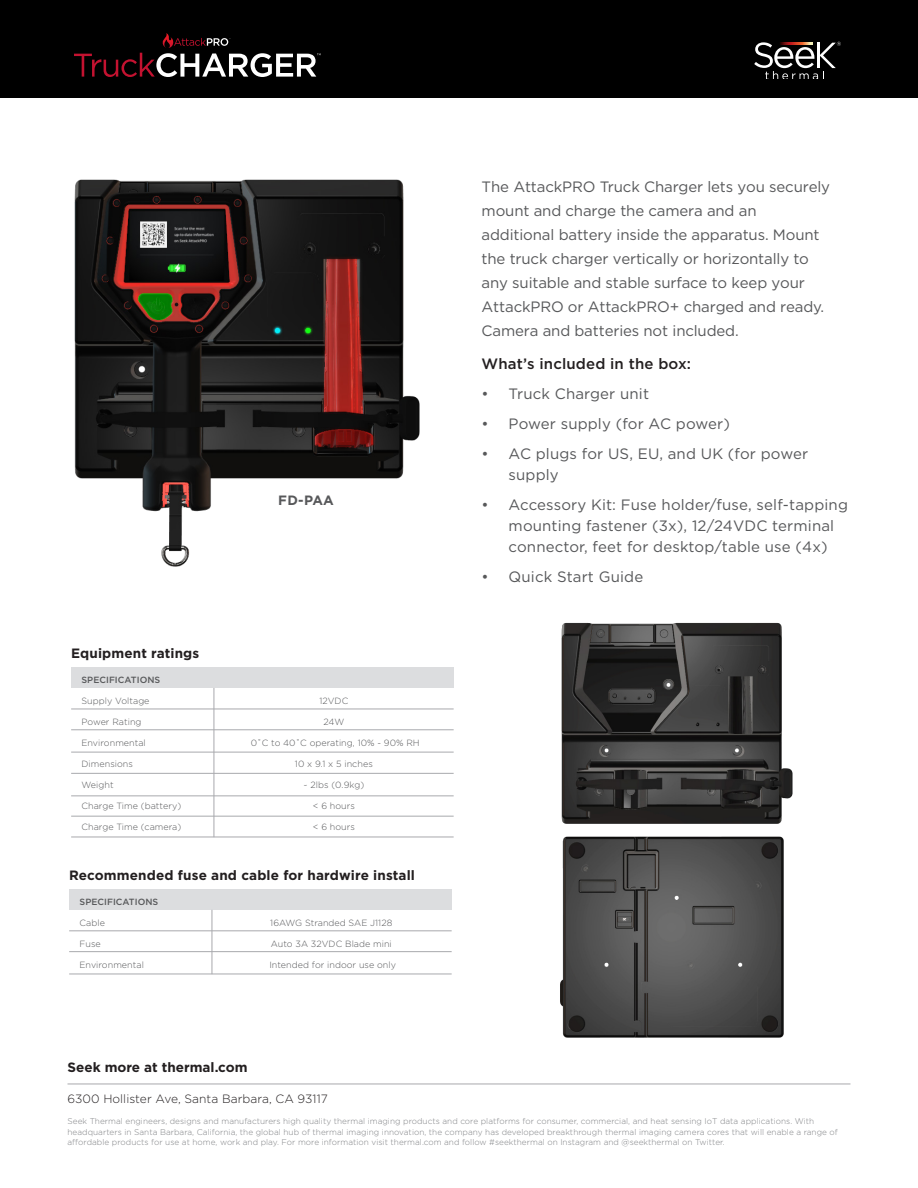
<style>
.page{position:relative;width:918px;height:1188px;background:#fff}
.page>*{position:absolute;margin:0;border:0;box-sizing:border-box;transform-origin:0 0}
.t1{font:15px/24px "Gotham HTF";letter-spacing:-.01em;color:#57585a}
.t2{font:15px/21px "Gotham HTF";letter-spacing:.01em;color:#57585a}
.t3{font:500 15px "Gotham HTF";letter-spacing:.01em;color:#231f20}
.t4{font:700 13.5px "Gotham HTF";letter-spacing:.01em;color:#231f20}
.t5{font:700 13.5px "Gotham HTF";color:#57585a}
.t6{font:300 12px "Gotham HTF";letter-spacing:.005em;color:#231f20}
.t7{font:300 9px "Gotham HTF";letter-spacing:.005em;color:#57585a}
.t8{font:500 9px "Gotham HTF";letter-spacing:.005em;color:#57585a}
.t9{font:300 8.25px/10.5px "Gotham HTF";letter-spacing:.005em;color:#808285}
</style>
<div class="page">
<div style="left:0;top:0;width:918px;height:98px;background:#000"></div>
<hr style="left:68px;top:1084px;width:782px;height:1px;background:#a8a9ad">
<div style="left:71px;top:667px;width:383px;height:21px;background:#dcdddf"></div>
<hr style="left:71px;top:730px;width:383px;height:1px;background:#a8a9ad">
<hr style="left:71px;top:752px;width:383px;height:1px;background:#a8a9ad">
<hr style="left:71px;top:709px;width:383px;height:1px;background:#a8a9ad">
<hr style="left:71px;top:773px;width:383px;height:1px;background:#a8a9ad">
<hr style="left:71px;top:796px;width:383px;height:1px;background:#a8a9ad">
<svg style="left:754px;top:42px;width:87px;height:37px"></svg>
<hr style="left:71px;top:837px;width:383px;height:1px;background:#a8a9ad">
<hr style="left:71px;top:816px;width:383px;height:1px;background:#a8a9ad">
<hr style="left:214px;top:688px;width:1px;height:149px;background:#a8a9ad">
<div style="left:69px;top:889px;width:383px;height:21px;background:#dcdddf"></div>
<hr style="left:69px;top:951px;width:383px;height:1px;background:#a8a9ad">
<hr style="left:69px;top:974px;width:383px;height:1px;background:#a8a9ad">
<hr style="left:69px;top:931px;width:383px;height:1px;background:#a8a9ad">
<hr style="left:212px;top:910px;width:1px;height:64px;background:#a8a9ad">
<svg style="left:74px;top:33px;width:247px;height:44px"></svg>
<img style="left:74px;top:179px;width:346px;height:388px">
<img style="left:561px;top:622px;width:232px;height:201px">
<img style="left:560px;top:823px;width:224px;height:215px">
<p class="t5" style="left:278px;top:493px;width:57px">FD-PAA</p>
<p class="t4" style="left:71px;top:645px;width:130px">Equipment ratings</p>
<p class="t8" style="left:82px;top:675px;width:80px">SPECIFICATIONS</p>
<p class="t7" style="left:82px;top:696px;width:70px">Supply Voltage</p>
<p class="t7" style="left:82px;top:717px;width:61px">Power Rating</p>
<p class="t7" style="left:82px;top:738px;width:66px">Environmental</p>
<p class="t7" style="left:82px;top:759px;width:53px">Dimensions</p>
<p class="t7" style="left:82px;top:780px;width:34px">Weight</p>
<p class="t7" style="left:82px;top:801px;width:101px">Charge Time (battery)</p>
<p class="t7" style="left:82px;top:822px;width:101px">Charge Time (camera)</p>
<p class="t7" style="left:319px;top:696px;width:30px">12VDC</p>
<p class="t7" style="left:323px;top:717px;width:23px">24W</p>
<p class="t7" style="left:251px;top:738px;width:170px">0˚C to 40˚C operating, 10% - 90% RH</p>
<p class="t7" style="left:295px;top:759px;width:79px">10 x 9.1 x 5 inches</p>
<p class="t7" style="left:304px;top:780px;width:62px">~ 2lbs (0.9kg)</p>
<p class="t7" style="left:313px;top:801px;width:44px">&lt; 6 hours</p>
<p class="t7" style="left:313px;top:822px;width:44px">&lt; 6 hours</p>
<p class="t4" style="left:69px;top:867px;width:347px">Recommended fuse and cable for hardwire install</p>
<p class="t8" style="left:80px;top:896px;width:80px">SPECIFICATIONS</p>
<p class="t7" style="left:80px;top:918px;width:27px">Cable</p>
<p class="t7" style="left:80px;top:939px;width:23px">Fuse</p>
<p class="t7" style="left:80px;top:960px;width:66px">Environmental</p>
<p class="t7" style="left:270px;top:918px;width:124px">16AWG Stranded SAE J1128</p>
<p class="t7" style="left:271px;top:939px;width:123px">Auto 3A 32VDC Blade mini</p>
<p class="t7" style="left:269px;top:960px;width:128px">Intended for indoor use only</p>
<p class="t4" style="left:68px;top:1060px;width:182px">Seek more at thermal.com</p>
<p class="t1" style="left:482px;top:175px;width:350px">The AttackPRO Truck Charger lets you securely mount and charge the camera and an additional battery inside the apparatus. Mount the truck charger vertically or horizontally to any suitable and stable surface to keep your AttackPRO or AttackPRO+ charged and ready.<br>Camera and batteries not included.</p>
<p class="t3" style="left:482px;top:356px;width:211px">What’s included in the box:</p>
<p class="t2" style="left:482px;top:383px;width:169px">• Truck Charger unit</p>
<p class="t2" style="left:482px;top:413px;width:250px">• Power supply (for AC power)</p>
<p class="t2" style="left:509px;top:443px;width:301px;text-indent:-27px">• AC plugs for US, EU, and UK (for power supply</p>
<p class="t2" style="left:509px;top:494px;width:341px;text-indent:-27px">• Accessory Kit: Fuse holder/fuse, self-tapping mounting fastener (3x), 12/24VDC terminal connector, feet for desktop/table use (4x)</p>
<p class="t2" style="left:482px;top:566px;width:163px">• Quick Start Guide</p>
<p class="t6" style="left:68px;top:1092px;width:262px">6300 Hollister Ave, Santa Barbara, CA 93117</p>
<p class="t9" style="left:68px;top:1116px;width:772px">Seek Thermal engineers, designs and manufacturers high quality thermal imaging products and core platforms for consumer, commercial, and heat sensing IoT data applications. With headquarters in Santa Barbara, California, the global hub of thermal imaging innovation, the company has developed breakthrough thermal imaging camera cores that will enable a range of affordable products for use at home, work and play. For more information visit thermal.com and follow #seekthermal on Instagram and @seekthermal on Twitter.</p>
</div>
